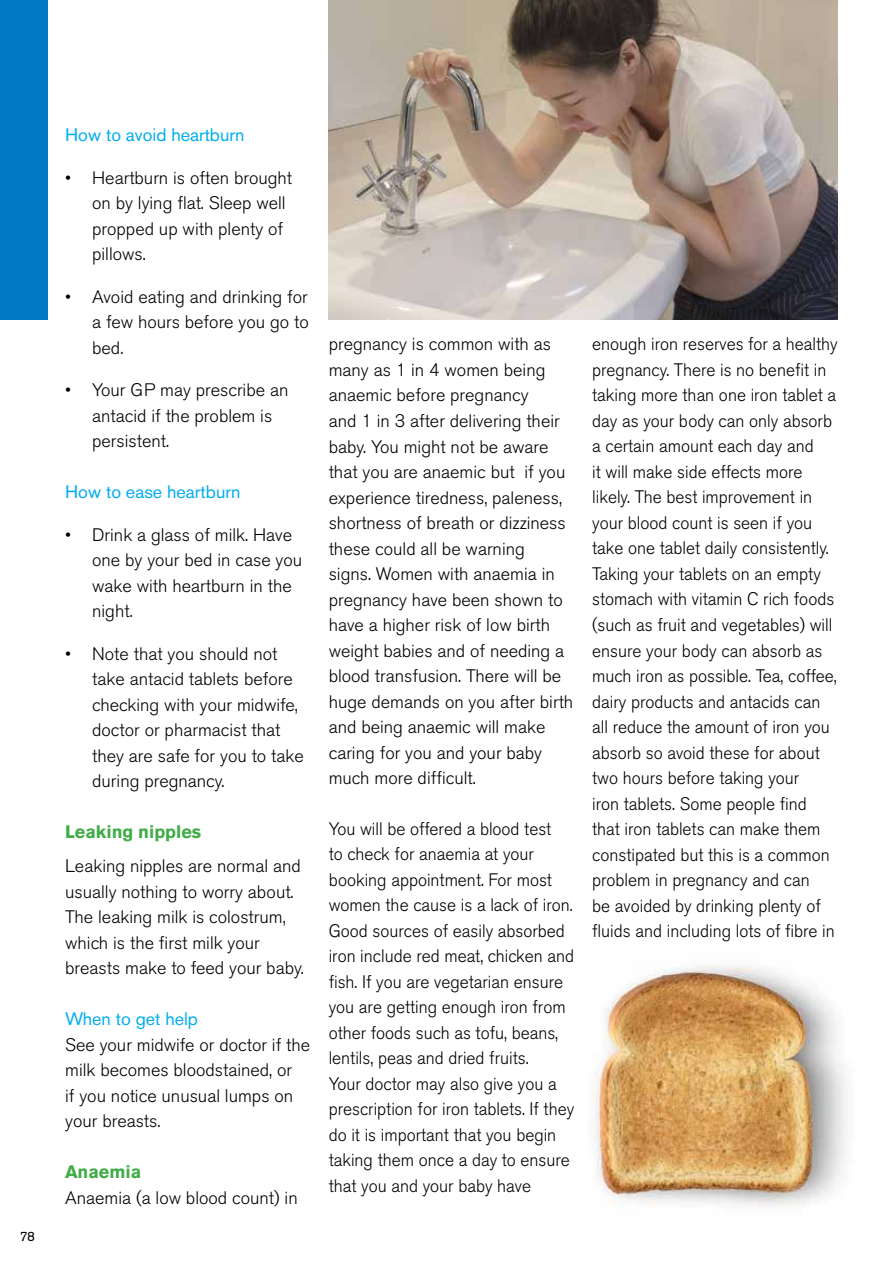
<style>
.page{position:relative;width:893px;height:1263px;background:#fff}
.page>*{position:absolute;margin:0;border:0;box-sizing:border-box;transform-origin:0 0}
.t1{font:300 18px/25.5px "Akzidenz Grotesk BE";color:#000}
.t2{font:300 18px/25.5px "Akzidenz Grotesk BE";color:#000;scale:.96 1}
.t3{font:18px "Akzidenz Grotesk BE";color:#00aeef}
.t4{font:700 18px "Akzidenz Grotesk BE";color:#41ad49}
.t5{font:13.5px "Akzidenz Grotesk BE";color:#000}
</style>
<div class="page">
<div style="left:0;top:0;width:47px;height:320px;background:#007ac2"></div>
<img style="left:329px;top:0;width:509px;height:320px">
<img style="left:588px;top:965px;width:258px;height:243px">
<p class="t5" style="left:20px;top:1229px;width:17px">78</p>
<p class="t3" style="left:65px;top:124px;width:181px">How to avoid heartburn</p>
<p class="t1" style="left:92px;top:165px;width:201px;text-indent:-27px">• Heartburn is often brought on by lying flat. Sleep well propped up with plenty of pillows.</p>
<p class="t1" style="left:92px;top:284px;width:218px;text-align:justify;text-indent:-27px">• Avoid eating and drinking for a few hours before you go to bed.</p>
<p class="t1" style="left:92px;top:378px;width:198px;text-indent:-27px">• Your GP may prescribe an antacid if the problem is persistent.</p>
<p class="t3" style="left:65px;top:481px;width:177px">How to ease heartburn</p>
<p class="t1" style="left:92px;top:522px;width:212px;text-indent:-27px">• Drink a glass of milk. Have one by your bed in case you wake with heartburn in the night.</p>
<p class="t1" style="left:92px;top:641px;width:213px;text-indent:-27px">• Note that you should not take antacid tablets before checking with your midwife, doctor or pharmacist that they are safe for you to take during pregnancy.</p>
<p class="t4" style="left:65px;top:822px;width:138px">Leaking nipples</p>
<p class="t1" style="left:65px;top:854px;width:240px">Leaking nipples are normal and usually nothing to worry about.<br>The leaking milk is colostrum, which is the first milk your breasts make to feed your baby.</p>
<p class="t3" style="left:65px;top:1008px;width:134px">When to get help</p>
<p class="t1" style="left:65px;top:1032px;width:246px">See your midwife or doctor if the milk becomes bloodstained, or<br>if you notice unusual lumps on your breasts.</p>
<p class="t4" style="left:65px;top:1162px;width:78px">Anaemia</p>
<p class="t1" style="left:65px;top:1185px;width:234px">Anaemia (a low blood count) in</p>
<p class="t1" style="left:329px;top:332px;width:246px">pregnancy is common with as many as 1 in 4 women being anaemic before pregnancy<br>and 1 in 3 after delivering their baby. You might not be aware that you are anaemic but if you experience tiredness, paleness, shortness of breath or dizziness these could all be warning<br>signs. Women with anaemia in pregnancy have been shown to have a higher risk of low birth weight babies and of needing a blood transfusion. There will be huge demands on you after birth and being anaemic will make caring for you and your baby much more difficult.</p>
<p class="t2" style="left:329px;top:816px;width:257px">You will be offered a blood test<br>to check for anaemia at your booking appointment. For most women the cause is a lack of iron.<br>Good sources of easily absorbed iron include red meat, chicken and fish. If you are vegetarian ensure you are getting enough iron from other foods such as tofu, beans, lentils, peas and dried fruits.<br>Your doctor may also give you a prescription for iron tablets. If they do it is important that you begin taking them once a day to ensure that you and your baby have</p>
<p class="t2" style="left:592px;top:332px;width:257px">enough iron reserves for a healthy pregnancy. There is no benefit in taking more than one iron tablet a day as your body can only absorb a certain amount each day and<br>it will make side effects more likely. The best improvement in your blood count is seen if you take one tablet daily consistently.<br>Taking your tablets on an empty stomach with vitamin C rich foods (such as fruit and vegetables) will ensure your body can absorb as much iron as possible. Tea, coffee, dairy products and antacids can all reduce the amount of iron you absorb so avoid these for about two hours before taking your<br>iron tablets. Some people find that iron tablets can make them constipated but this is a common problem in pregnancy and can<br>be avoided by drinking plenty of fluids and including lots of fibre in</p>
</div>
